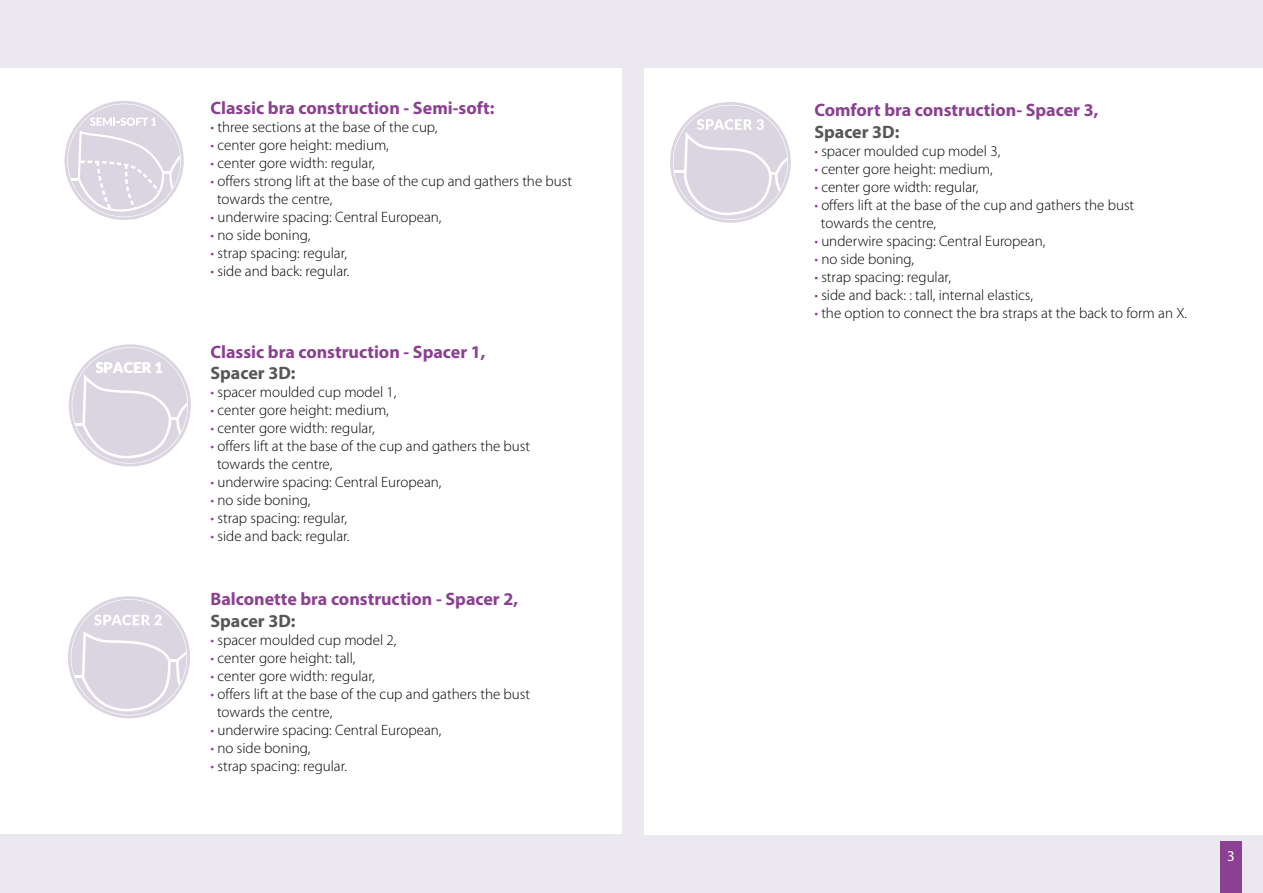
<style>
.page{position:relative;width:1263px;height:893px;background:#ece8ef}
.page>*{position:absolute;margin:0;border:0;box-sizing:border-box;transform-origin:0 0}
.t1{font:700 18px "Myriad Pro";color:#8c4091}
.t2{font:700 18px "Myriad Pro";color:#575756}
.t3{font:300 15px/18px "Myriad Pro";color:#000}
.t4{font:15px "Myriad Pro";color:#fff}
.t5{font:900 14.55px "Lato";color:#fff}
.s1{color:#8c4091}
</style>
<div class="page">
<div style="left:0;top:68px;width:622px;height:765px;background:#fff"></div>
<div style="left:644px;top:68px;width:619px;height:767px;background:#fff"></div>
<div style="left:670px;top:102px;width:121px;height:121px;background:#dad5e0;border-radius:50%"></div>
<svg style="left:673px;top:105px;width:115px;height:115px"></svg>
<div style="left:1220px;top:841px;width:22px;height:52px;background:#8c4091"></div>
<div style="left:64px;top:101px;width:120px;height:119px;background:#dad5e0;border-radius:50%"></div>
<svg style="left:67px;top:104px;width:114px;height:113px"></svg>
<svg style="left:72px;top:347px;width:116px;height:117px"></svg>
<div style="left:68px;top:596px;width:122px;height:122px;background:#dad5e0;border-radius:50%"></div>
<svg style="left:71px;top:599px;width:116px;height:116px"></svg>
<p class="t5" style="left:96px;top:359px;width:69px">SPACER 1</p>
<p class="t1" style="left:210px;top:96px;width:285px">Classic bra construction - Semi-soft:</p>
<p class="t3" style="left:210px;top:118px;width:229px"><span class="s1">•</span> three sections at the base of the cup,</p>
<p class="t3" style="left:210px;top:136px;width:180px"><span class="s1">•</span> center gore height: medium,</p>
<p class="t3" style="left:210px;top:154px;width:166px"><span class="s1">•</span> center gore width: regular,</p>
<p class="t3" style="left:217px;top:172px;width:356px;text-indent:-7px"><span class="s1">•</span> offers strong lift at the base of the cup and gathers the bust towards the centre,</p>
<p class="t3" style="left:210px;top:208px;width:232px"><span class="s1">•</span> underwire spacing: Central European,</p>
<p class="t3" style="left:210px;top:226px;width:101px"><span class="s1">•</span> no side boning,</p>
<p class="t3" style="left:210px;top:244px;width:138px"><span class="s1">•</span> strap spacing: regular,</p>
<p class="t3" style="left:210px;top:262px;width:140px"><span class="s1">•</span> side and back: regular.</p>
<p class="t1" style="left:210px;top:340px;width:277px">Classic bra construction - Spacer 1,</p>
<p class="t2" style="left:210px;top:362px;width:87px">Spacer 3D:</p>
<p class="t3" style="left:210px;top:383px;width:187px"><span class="s1">•</span> spacer moulded cup model 1,</p>
<p class="t3" style="left:210px;top:401px;width:180px"><span class="s1">•</span> center gore height: medium,</p>
<p class="t3" style="left:210px;top:419px;width:166px"><span class="s1">•</span> center gore width: regular,</p>
<p class="t3" style="left:217px;top:437px;width:315px;text-indent:-7px"><span class="s1">•</span> offers lift at the base of the cup and gathers the bust towards the centre,</p>
<p class="t3" style="left:210px;top:473px;width:232px"><span class="s1">•</span> underwire spacing: Central European,</p>
<p class="t3" style="left:210px;top:491px;width:101px"><span class="s1">•</span> no side boning,</p>
<p class="t3" style="left:210px;top:509px;width:138px"><span class="s1">•</span> strap spacing: regular,</p>
<p class="t3" style="left:210px;top:527px;width:140px"><span class="s1">•</span> side and back: regular.</p>
<p class="t1" style="left:210px;top:588px;width:309px">Balconette bra construction - Spacer 2,</p>
<p class="t2" style="left:210px;top:609px;width:87px">Spacer 3D:</p>
<p class="t3" style="left:210px;top:631px;width:187px"><span class="s1">•</span> spacer moulded cup model 2,</p>
<p class="t3" style="left:210px;top:649px;width:146px"><span class="s1">•</span> center gore height: tall,</p>
<p class="t3" style="left:210px;top:667px;width:166px"><span class="s1">•</span> center gore width: regular,</p>
<p class="t3" style="left:217px;top:685px;width:315px;text-indent:-7px"><span class="s1">•</span> offers lift at the base of the cup and gathers the bust towards the centre,</p>
<p class="t3" style="left:210px;top:721px;width:232px"><span class="s1">•</span> underwire spacing: Central European,</p>
<p class="t3" style="left:210px;top:739px;width:101px"><span class="s1">•</span> no side boning,</p>
<p class="t3" style="left:210px;top:757px;width:138px"><span class="s1">•</span> strap spacing: regular.</p>
<p class="t1" style="left:814px;top:98px;width:286px">Comfort bra construction- Spacer 3,</p>
<p class="t2" style="left:814px;top:120px;width:87px">Spacer 3D:</p>
<p class="t3" style="left:814px;top:141px;width:187px"><span class="s1">•</span> spacer moulded cup model 3,</p>
<p class="t3" style="left:814px;top:159px;width:180px"><span class="s1">•</span> center gore height: medium,</p>
<p class="t3" style="left:814px;top:177px;width:166px"><span class="s1">•</span> center gore width: regular,</p>
<p class="t3" style="left:821px;top:195px;width:315px;text-indent:-7px"><span class="s1">•</span> offers lift at the base of the cup and gathers the bust towards the centre,</p>
<p class="t3" style="left:814px;top:231px;width:232px"><span class="s1">•</span> underwire spacing: Central European,</p>
<p class="t3" style="left:814px;top:249px;width:101px"><span class="s1">•</span> no side boning,</p>
<p class="t3" style="left:814px;top:267px;width:138px"><span class="s1">•</span> strap spacing: regular,</p>
<p class="t3" style="left:814px;top:285px;width:220px"><span class="s1">•</span> side and back: : tall, internal elastics,</p>
<p class="t3" style="left:814px;top:303px;width:374px"><span class="s1">•</span> the option to connect the bra straps at the back to form an X.</p>
<p class="t4" style="left:1227px;top:847px;width:9px">3</p>
</div>
